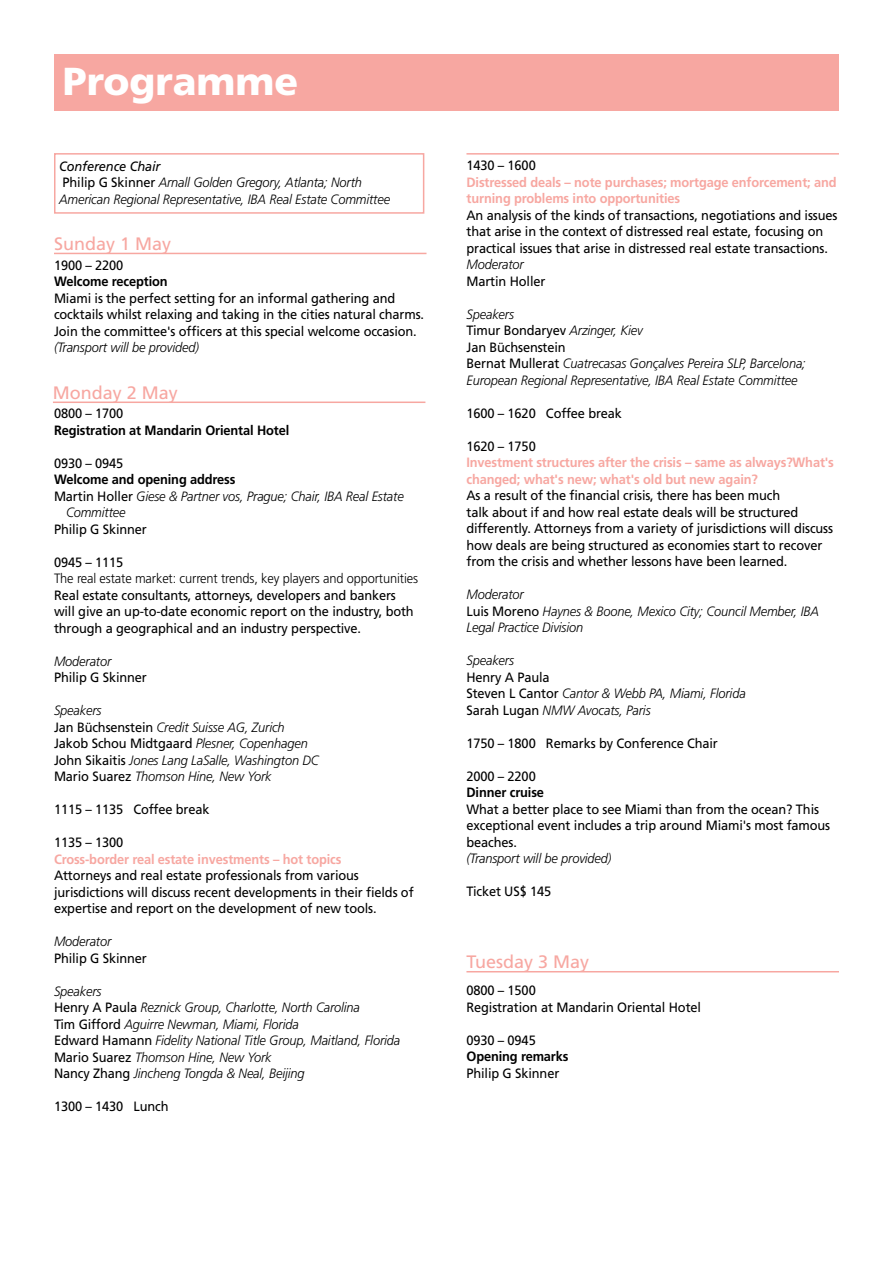
<style>
.page{position:relative;width:893px;height:1263px;background:#fff}
.page>*{position:absolute;margin:0;border:0;box-sizing:border-box;transform-origin:0 0}
.t1{font:900 39px "Frutiger";color:#fff}
.t2{font:18px "Frutiger";color:#f7a7a1}
.t3{font:13.5px/16.5px "Frutiger";letter-spacing:-.01em;color:#000;scale:.95 1}
.t4{font:italic 300 13.5px/16.5px "Frutiger";letter-spacing:-.01em;color:#000;scale:.95 1}
.t5{font:700 13.5px/16.5px "Frutiger CE";letter-spacing:-.01em;color:#f7a7a1;scale:.95 1}
.t6{font:700 13.5px "Frutiger";letter-spacing:-.01em;color:#000;scale:.95 1}
.t7{font:300 13.5px "Frutiger";letter-spacing:-.01em;color:#000;scale:.95 1}
.t8{font:700 13.5px "Frutiger";letter-spacing:-.01em;color:#f7a7a1;scale:.95 1}
.s1{font-weight:400}
.s2{font-weight:400;font-style:normal}
</style>
<div class="page">
<div style="left:54px;top:54px;width:785px;height:57px;background:#f7a7a1"></div>
<hr style="left:54px;top:253px;width:372px;height:1px;background:#f7a7a1">
<hr style="left:53px;top:401px;width:372px;height:2px;background:#f7a7a1">
<div style="left:54px;top:153px;width:370px;height:61px;border:2px solid #f7a7a1"></div>
<hr style="left:466px;top:153px;width:373px;height:2px;background:#f7a7a1">
<hr style="left:466px;top:971px;width:373px;height:1px;background:#f7a7a1">
<h1 class="t1" style="left:63px;top:58px;width:237px">Programme</h1>
<p class="t4" style="left:59px;top:158px;width:350px"><span class="s1">Conference Chair<br></span><span class="s2">Philip G Skinner</span> Arnall Golden Gregory, Atlanta; North<br>American Regional Representative, IBA Real Estate Committee</p>
<p class="t3" style="left:466px;top:157px;width:74px">1430 – 1600</p>
<p class="t5" style="left:466px;top:174px;width:391px">Distressed deals – note purchases; mortgage enforcement; and turning problems into opportunities</p>
<p class="t3" style="left:466px;top:207px;width:392px">An analysis of the kinds of transactions, negotiations and issues that arise in the context of distressed real estate, focusing on practical issues that arise in distressed real estate transactions.</p>
<p class="t4" style="left:466px;top:256px;width:62px">Moderator</p>
<p class="t3" style="left:466px;top:273px;width:85px">Martin Holler</p>
<p class="t4" style="left:466px;top:306px;width:359px">Speakers<br><span class="s2">Timur Bondaryev</span> Arzinger, Kiev<br><span class="s2">Jan Büchsenstein<br>Bernat Mullerat</span> Cuatrecasas Gonçalves Pereira SLP, Barcelona; European Regional Representative, IBA Real Estate Committee</p>
<p class="t3" style="left:466px;top:405px;width:165px">1600 – 1620 Coffee break</p>
<p class="t3" style="left:466px;top:438px;width:74px">1620 – 1750</p>
<p class="t5" style="left:466px;top:454px;width:388px">Investment structures after the crisis – same as always?What's changed; what's new; what's old but new again?</p>
<p class="t3" style="left:466px;top:487px;width:387px">As a result of the financial crisis, there has been much<br>talk about if and how real estate deals will be structured differently. Attorneys from a variety of jurisdictions will discuss how deals are being structured as economies start to recover from the crisis and whether lessons have been learned.</p>
<p class="t4" style="left:466px;top:586px;width:373px">Moderator<br><span class="s2">Luis Moreno</span> Haynes &amp; Boone, Mexico City; Council Member, IBA<br>Legal Practice Division</p>
<p class="t4" style="left:466px;top:652px;width:52px">Speakers</p>
<p class="t4" style="left:466px;top:669px;width:295px"><span class="s2">Henry A Paula<br>Steven L Cantor</span> Cantor &amp; Webb PA, Miami, Florida<br><span class="s2">Sarah Lugan</span> NMW Avocats, Paris</p>
<p class="t3" style="left:466px;top:735px;width:266px">1750 – 1800 Remarks by Conference Chair</p>
<p class="t3" style="left:466px;top:768px;width:74px">2000 – 2200</p>
<p class="t6" style="left:466px;top:785px;width:83px">Dinner cruise</p>
<p class="t3" style="left:466px;top:801px;width:384px">What a better place to see Miami than from the ocean? This exceptional event includes a trip around Miami's most famous beaches.</p>
<p class="t4" style="left:466px;top:850px;width:154px">(Transport will be provided)</p>
<p class="t3" style="left:466px;top:883px;width:91px">Ticket US$ 145</p>
<h2 class="t2" style="left:54px;top:233px;width:119px">Sunday 1 May</h2>
<p class="t3" style="left:54px;top:257px;width:74px">1900 – 2200</p>
<p class="t6" style="left:54px;top:274px;width:121px">Welcome reception</p>
<p class="t3" style="left:54px;top:290px;width:391px">Miami is the perfect setting for an informal gathering and cocktails whilst relaxing and taking in the cities natural charms.<br>Join the committee's officers at this special welcome occasion.</p>
<p class="t4" style="left:54px;top:339px;width:154px">(Transport will be provided)</p>
<h2 class="t2" style="left:53px;top:382px;width:127px">Monday 2 May</h2>
<p class="t3" style="left:54px;top:405px;width:74px">0800 – 1700</p>
<p class="t6" style="left:54px;top:422px;width:249px">Registration at Mandarin Oriental Hotel</p>
<p class="t3" style="left:54px;top:455px;width:74px">0930 – 0945</p>
<p class="t6" style="left:54px;top:472px;width:193px">Welcome and opening address</p>
<p class="t4" style="left:54px;top:488px;width:370px"><span class="s2">Martin Holler</span> Giese &amp; Partner vos, Prague; Chair, IBA Real Estate</p>
<p class="t4" style="left:66px;top:504px;width:64px">Committee</p>
<p class="t3" style="left:54px;top:521px;width:99px">Philip G Skinner</p>
<p class="t3" style="left:54px;top:554px;width:74px">0945 – 1115</p>
<p class="t7" style="left:54px;top:571px;width:385px">The real estate market: current trends, key players and opportunities</p>
<p class="t3" style="left:54px;top:587px;width:380px">Real estate consultants, attorneys, developers and bankers will give an up-to-date economic report on the industry, both through a geographical and an industry perspective.</p>
<p class="t4" style="left:54px;top:653px;width:62px">Moderator</p>
<p class="t3" style="left:54px;top:669px;width:99px">Philip G Skinner</p>
<p class="t4" style="left:54px;top:702px;width:280px">Speakers<br><span class="s2">Jan Büchsenstein</span> Credit Suisse AG, Zurich <span class="s2">Jakob Schou Midtgaard</span> Plesner, Copenhagen <span class="s2">John Sikaitis</span> Jones Lang LaSalle, Washington DC <span class="s2">Mario Suarez</span> Thomson Hine, New York</p>
<p class="t3" style="left:54px;top:801px;width:165px">1115 – 1135 Coffee break</p>
<p class="t3" style="left:54px;top:834px;width:74px">1135 – 1300</p>
<p class="t8" style="left:54px;top:851px;width:304px">Cross-border real estate investments – hot topics</p>
<p class="t3" style="left:54px;top:867px;width:380px">Attorneys and real estate professionals from various jurisdictions will discuss recent developments in their fields of expertise and report on the development of new tools.</p>
<p class="t4" style="left:54px;top:933px;width:62px">Moderator</p>
<p class="t3" style="left:54px;top:950px;width:99px">Philip G Skinner</p>
<p class="t4" style="left:54px;top:983px;width:366px">Speakers<br><span class="s2">Henry A Paula</span> Reznick Group, Charlotte, North Carolina<br><span class="s2">Tim Gifford</span> Aguirre Newman, Miami, Florida<br><span class="s2">Edward Hamann</span> Fidelity National Title Group, Maitland, Florida <span class="s2">Mario Suarez</span> Thomson Hine, New York<br><span class="s2">Nancy Zhang</span> Jincheng Tongda &amp; Neal, Beijing</p>
<p class="t3" style="left:54px;top:1098px;width:122px">1300 – 1430 Lunch</p>
<h2 class="t2" style="left:466px;top:951px;width:124px">Tuesday 3 May</h2>
<p class="t3" style="left:466px;top:982px;width:248px">0800 – 1500<br>Registration at Mandarin Oriental Hotel</p>
<p class="t3" style="left:466px;top:1032px;width:74px">0930 – 0945</p>
<p class="t6" style="left:466px;top:1049px;width:109px">Opening remarks</p>
<p class="t3" style="left:466px;top:1065px;width:99px">Philip G Skinner</p>
</div>
